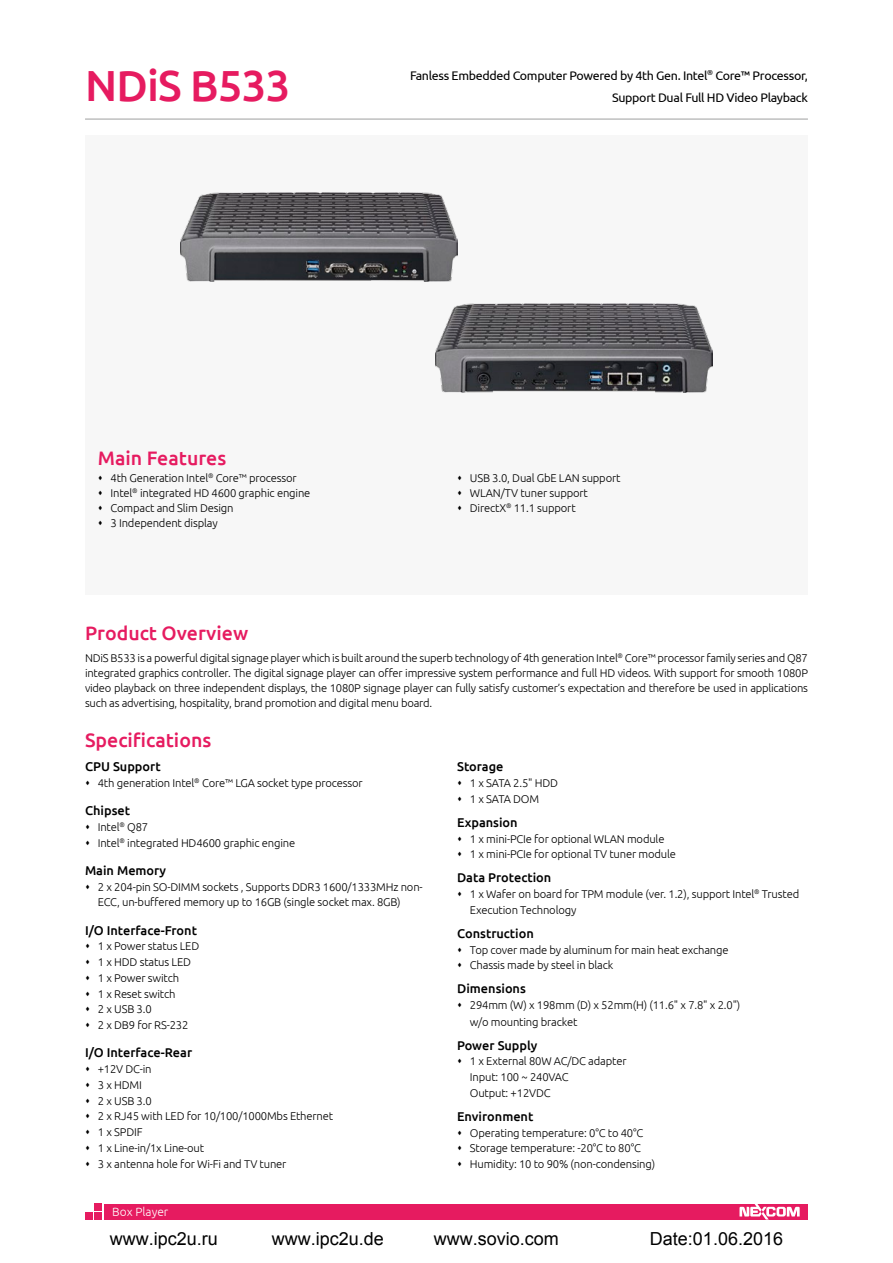
<style>
.page{position:relative;width:893px;height:1263px;background:#fff}
.page>*{position:absolute;margin:0;border:0;box-sizing:border-box;transform-origin:0 0}
.t1{font:500 43.5px "Ubuntu";letter-spacing:-.02em;color:#e61b60}
.t2{font:500 19.5px "Ubuntu";color:#e61b60}
.t3{font:18px "Arial";color:#000}
.t4{font:500 12.75px "Ubuntu";color:#000}
.t5{font:12.45px/22.5px "Ubuntu";letter-spacing:-.025em;color:#000;text-align:right}
.t6{font:300 12px "Ubuntu";color:#fff}
.t7{font:300 11.25px/15.8px "Ubuntu";letter-spacing:-.015em;color:#000}
</style>
<div class="page">
<div style="left:85px;top:136px;width:723px;height:459px;background:#f7f7f7"></div>
<div style="left:104px;top:1204px;width:704px;height:15px;background:#e61b60"></div>
<div style="left:94px;top:1203px;width:7px;height:7px;background:#e61b60"></div>
<div style="left:94px;top:1213px;width:7px;height:7px;background:#e61b60"></div>
<div style="left:85px;top:1213px;width:7px;height:7px;background:#e61b60"></div>
<svg style="left:739px;top:1204px;width:61px;height:15px"></svg>
<hr style="left:85px;top:119px;width:723px;height:1px;background:#9e9f9f">
<img style="left:181px;top:193px;width:276px;height:89px">
<img style="left:436px;top:303px;width:276px;height:90px">
<h1 class="t1" style="left:85px;top:58px;width:207px">NDiS B533</h1>
<p class="t5" style="left:410px;top:63px;width:399px">Fanless Embedded Computer Powered by 4th Gen. Intel<sup>®</sup> Core™ Processor,<br>Support Dual Full HD Video Playback</p>
<h2 class="t2" style="left:98px;top:446px;width:130px">Main Features</h2>
<p class="t7" style="left:111px;top:470px;width:201px;line-height:15px">4th Generation Intel<sup>®</sup> Core™ processor<br>Intel<sup>®</sup> integrated HD 4600 graphic engine<br>Compact and Slim Design<br>3 Independent display</p>
<p class="t7" style="left:470px;top:470px;width:152px;line-height:15px">USB 3.0, Dual GbE LAN support<br>WLAN/TV tuner support<br>DirectX<sup>®</sup> 11.1 support</p>
<h2 class="t2" style="left:85px;top:621px;width:165px">Product Overview</h2>
<p class="t7" style="left:85px;top:650px;width:724px;line-height:15px;text-align:justify">NDiS B533 is a powerful digital signage player which is built around the superb technology of 4th generation Intel<sup>®</sup> Core™ processor family series and Q87 integrated graphics controller. The digital signage player can offer impressive system performance and full HD videos. With support for smooth 1080P video playback on three independent displays, the 1080P signage player can fully satisfy customer’s expectation and therefore be used in applications such as advertising, hospitality, brand promotion and digital menu board.</p>
<h2 class="t2" style="left:85px;top:728px;width:128px">Specifications</h2>
<p class="t4" style="left:85px;top:758px;width:77px">CPU Support</p>
<p class="t7" style="left:98px;top:774px;width:267px">4th generation Intel<sup>®</sup> Core™ LGA socket type processor</p>
<p class="t4" style="left:85px;top:802px;width:47px">Chipset</p>
<p class="t7" style="left:98px;top:818px;width:199px">Intel<sup>®</sup> Q87<br>Intel<sup>®</sup> integrated HD4600 graphic engine</p>
<p class="t4" style="left:85px;top:862px;width:83px">Main Memory</p>
<p class="t7" style="left:98px;top:878px;width:326px">2 x 204-pin SO-DIMM sockets , Supports DDR3 1600/1333MHz non-<br>ECC, un-buffered memory up to 16GB (single socket max. 8GB)</p>
<p class="t4" style="left:85px;top:922px;width:113px">I/O Interface-Front</p>
<p class="t7" style="left:98px;top:938px;width:103px">1 x Power status LED<br>1 x HDD status LED<br>1 x Power switch<br>1 x Reset switch<br>2 x USB 3.0<br>2 x DB9 for RS-232</p>
<p class="t4" style="left:85px;top:1045px;width:109px">I/O Interface-Rear</p>
<p class="t7" style="left:98px;top:1061px;width:237px">+12V DC-in<br>3 x HDMI<br>2 x USB 3.0<br>2 x RJ45 with LED for 10/100/1000Mbs Ethernet<br>1 x SPDIF<br>1 x Line-in/1x Line-out<br>3 x antenna hole for Wi-Fi and TV tuner</p>
<p class="t6" style="left:112px;top:1204px;width:58px">Box Player</p>
<p class="t4" style="left:457px;top:759px;width:48px">Storage</p>
<p class="t7" style="left:470px;top:775px;width:90px">1 x SATA 2.5" HDD<br>1 x SATA DOM</p>
<p class="t4" style="left:457px;top:814px;width:62px">Expansion</p>
<p class="t7" style="left:470px;top:830px;width:207px">1 x mini-PCIe for optional WLAN module<br>1 x mini-PCIe for optional TV tuner module</p>
<p class="t4" style="left:457px;top:870px;width:96px">Data Protection</p>
<p class="t7" style="left:470px;top:886px;width:331px">1 x Wafer on board for TPM module (ver. 1.2), support Intel<sup>®</sup> Trusted<br>Execution Technology</p>
<p class="t4" style="left:457px;top:925px;width:78px">Construction</p>
<p class="t7" style="left:470px;top:941px;width:260px">Top cover made by aluminum for main heat exchange<br>Chassis made by steel in black</p>
<p class="t4" style="left:457px;top:981px;width:70px">Dimensions</p>
<p class="t7" style="left:470px;top:996px;width:272px;line-height:16.5px">294mm (W) x 198mm (D) x 52mm(H) (11.6" x 7.8" x 2.0") w/o mounting bracket</p>
<p class="t4" style="left:457px;top:1037px;width:82px">Power Supply</p>
<p class="t7" style="left:470px;top:1053px;width:158px">1 x External 80W AC/DC adapter<br>Input: 100 ~ 240VAC<br>Output: +12VDC</p>
<p class="t4" style="left:457px;top:1108px;width:78px">Environment</p>
<p class="t7" style="left:470px;top:1124px;width:187px">Operating temperature: 0°C to 40°C<br>Storage temperature: -20°C to 80°C<br>Humidity: 10 to 90% (non-condensing)</p>
<h3 class="t3" style="left:110px;top:1227px;width:110px">www.ipc2u.ru</h3>
<h3 class="t3" style="left:272px;top:1227px;width:114px">www.ipc2u.de</h3>
<h3 class="t3" style="left:434px;top:1227px;width:127px">www.sovio.com</h3>
<h3 class="t3" style="left:650px;top:1227px;width:135px">Date:01.06.2016</h3>
</div>
